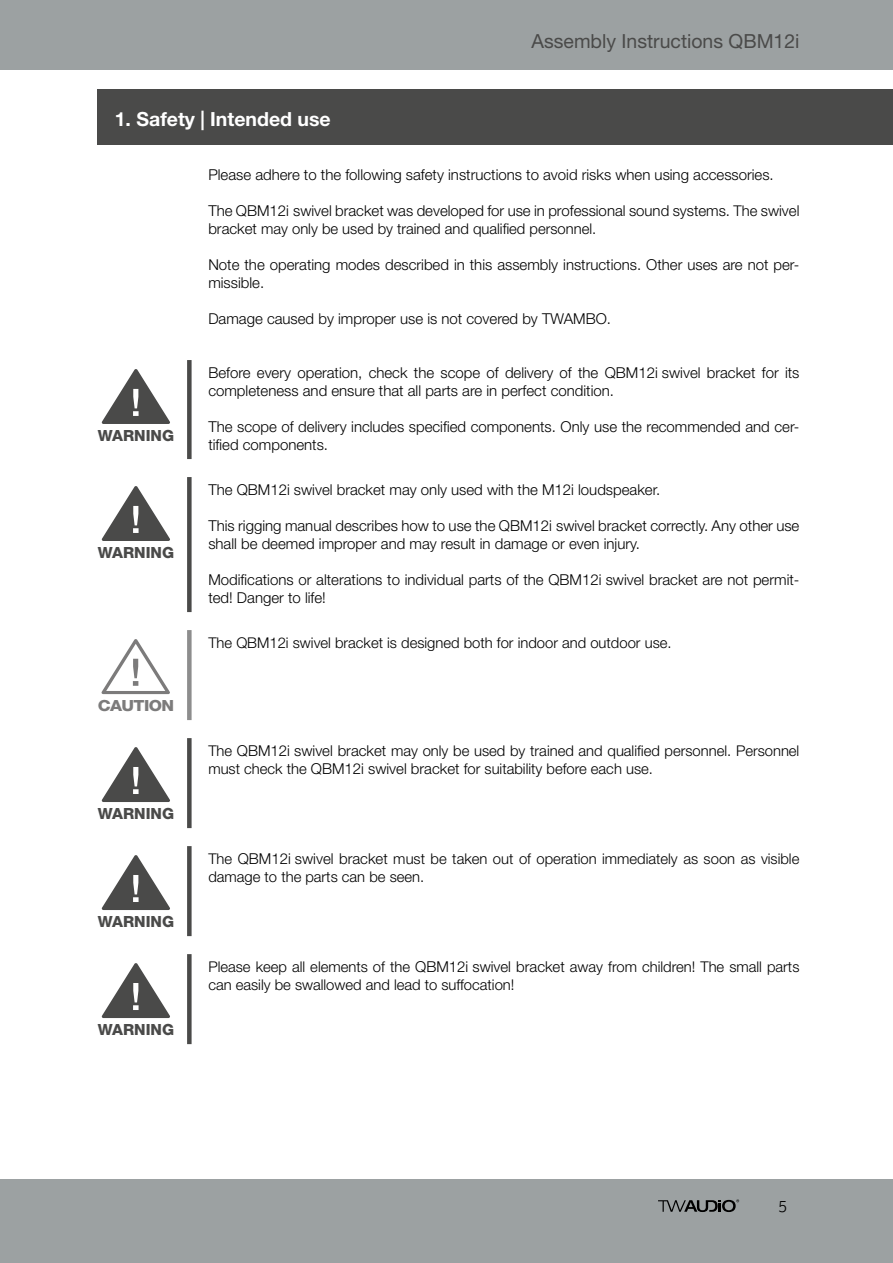
<style>
.page{position:relative;width:893px;height:1263px;background:#fff}
.page>*{position:absolute;margin:0;border:0;box-sizing:border-box;transform-origin:0 0}
.t1{font:19.5px "Helvetica Neue LT Std";color:#4a4a49}
.t2{font:700 19.5px "Helvetica Neue LT Std";color:#fff}
.t3{font:300 16.5px "Lexia";color:#000}
.t4{font:800 15.45px "Helvetica Neue LT Std";color:#4a4a49}
.t5{font:800 15.45px "Helvetica Neue LT Std";letter-spacing:-.035em;color:#7c7b7b;scale:1.11 1}
.t6{font:300 15px/18px "Helvetica Neue LT Std";color:#000}
.t7{font:300 14.85px/18px "Helvetica Neue LT Std";color:#000}
.s1{font-size:14.85px}
.s2{font-size:15px}
</style>
<div class="page">
<div style="left:0;top:0;width:893px;height:69px;background:#9ca1a2"></div>
<div style="left:0;top:1179px;width:893px;height:84px;background:#9ca1a2"></div>
<svg style="left:658px;top:1199px;width:81px;height:13px"></svg>
<div style="left:98px;top:89px;width:795px;height:55px;background:#4a4a49"></div>
<div style="left:187px;top:477px;width:5px;height:135px;background:#4a4a49"></div>
<svg style="left:102px;top:486px;width:68px;height:55px"></svg>
<div style="left:187px;top:360px;width:5px;height:99px;background:#4a4a49"></div>
<svg style="left:102px;top:369px;width:68px;height:55px"></svg>
<svg style="left:101px;top:639px;width:69px;height:55px"></svg>
<div style="left:187px;top:630px;width:5px;height:90px;background:#8d8d8d"></div>
<div style="left:187px;top:738px;width:5px;height:90px;background:#4a4a49"></div>
<svg style="left:102px;top:747px;width:68px;height:55px"></svg>
<div style="left:187px;top:846px;width:5px;height:90px;background:#4a4a49"></div>
<svg style="left:102px;top:855px;width:68px;height:55px"></svg>
<div style="left:187px;top:954px;width:5px;height:90px;background:#4a4a49"></div>
<svg style="left:102px;top:963px;width:68px;height:55px"></svg>
<h1 class="t2" style="left:115px;top:107px;width:218px">1. Safety | Intended use</h1>
<h1 class="t1" style="left:532px;top:29px;width:269px">Assembly Instructions QBM12i</h1>
<p class="t6" style="left:208px;top:165px;width:567px">Please adhere to the following safety instructions to avoid risks when using accessories.</p>
<p class="t6" style="left:208px;top:201px;width:593px">The QBM12i swivel bracket was developed for use in professional sound systems. <span class="s1">The</span> swivel</p>
<p class="t7" style="left:208px;top:219px;width:389px"><span class="s2">bracket</span> may only be used by trained and qualified personnel.</p>
<p class="t4" style="left:98px;top:426px;width:78px">WARNING</p>
<p class="t4" style="left:98px;top:543px;width:78px">WARNING</p>
<p class="t5" style="left:98px;top:696px;width:70px">CAUTION</p>
<p class="t4" style="left:98px;top:804px;width:78px">WARNING</p>
<p class="t4" style="left:98px;top:912px;width:78px">WARNING</p>
<p class="t4" style="left:98px;top:1020px;width:78px">WARNING</p>
<p class="t6" style="left:208px;top:255px;width:593px">Note the operating modes described in this assembly instructions. Other uses are not per&shy;missible.</p>
<p class="t6" style="left:208px;top:309px;width:404px">Damage caused by improper use is not covered by TWAMBO.</p>
<p class="t6" style="left:208px;top:363px;width:593px">Before every operation, check the scope of delivery of the QBM12i swivel bracket for its completeness and ensure that all parts are in perfect condition.</p>
<p class="t6" style="left:208px;top:417px;width:593px">The scope of delivery includes specified components. Only use the recommended and cer&shy;tified components.</p>
<p class="t6" style="left:208px;top:480px;width:453px">The QBM12i swivel bracket may only used with the M12i loudspeaker.</p>
<p class="t6" style="left:208px;top:516px;width:593px">This rigging manual describes how to use the QBM12i swivel bracket correctly. Any other use shall be deemed improper and may result in damage or even injury.</p>
<p class="t6" style="left:208px;top:570px;width:593px">Modifications or alterations to individual parts of the QBM12i swivel bracket are not permit&shy;ted! Danger to life!</p>
<p class="t7" style="left:208px;top:633px;width:465px">The QBM12i swivel bracket is designed both for indoor and outdoor use.</p>
<p class="t7" style="left:208px;top:741px;width:592px">The <span class="s2">QBM12i swivel bracket</span> may only be used by trained and qualified personnel. Personnel must check the <span class="s2">QBM12i swivel bracket</span> for suitability before each use.</p>
<p class="t7" style="left:208px;top:849px;width:592px">The <span class="s2">QBM12i swivel bracket</span> must be taken out of operation immediately as soon as visible damage to the parts can be seen.</p>
<p class="t7" style="left:208px;top:957px;width:593px">Please keep all elements of the <span class="s2">QBM12i swivel bracket</span> away from children! The small parts can easily be swallowed and lead to suffocation!</p>
<p class="t3" style="left:778px;top:1195px;width:10px">5</p>
</div>
